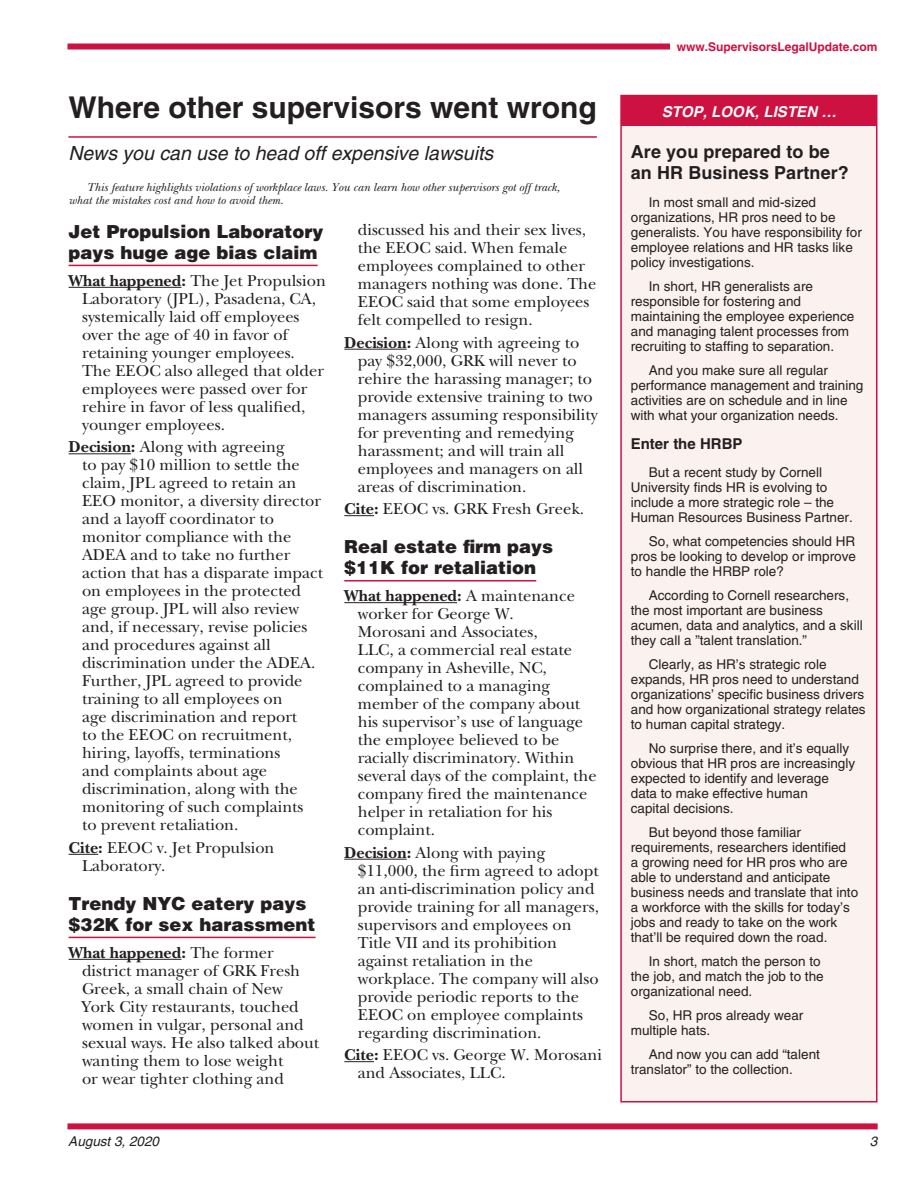
<style>
.page{position:relative;width:918px;height:1188px;background:#fff}
.page>*{position:absolute;margin:0;border:0;box-sizing:border-box;transform-origin:0 0}
.t1{font:700 30px "Helvetica";color:#231f20}
.Kicker_-_inside_SLU{font:italic 19.5px "Helvetica";color:#231f20}
.P__3_Subhead_SLU{font:900 18px/21px "Helvetica";color:#231f20}
.Sidebar_Head_SLU{font:700 18px/21px "Helvetica";letter-spacing:.005em;color:#231f20}
.Copy_bullets_SLU{font:16.5px/18px "New Baskerville";color:#231f20}
.Sidebar_Cap_SLU{font:italic 700 15px "Helvetica";letter-spacing:.005em;color:#fff}
.Sidebar_Subhead_SLU{font:700 15px "Helvetica";color:#231f20}
.Sidebar_copy_SLU{font:13.5px/15px "Helvetica";color:#231f20}
.t2{font:italic 13.5px "Helvetica";color:#231f20}
.t3{font:italic 12px/13.5px "New Baskerville";color:#231f20}
.t4{font:700 12px "Helvetica";color:#cd1141}
.s1{font-weight:700}
</style>
<div class="page">
<div style="left:68px;top:44px;width:810px;height:6px;background:#cd1141"></div>
<div style="left:670px;top:38px;width:208px;height:18px;background:#fff"></div>
<div style="left:621px;top:96px;width:256px;height:1006px;background:#fbf1ef"></div>
<div style="left:620px;top:95px;width:257px;height:1007px;border:2px solid #cd1141"></div>
<div style="left:621px;top:96px;width:256px;height:30px;background:#cd1141"></div>
<div style="left:68px;top:1123px;width:810px;height:6px;background:#cd1141"></div>
<hr style="left:69px;top:265px;width:249px;height:1px;background:#cd1141">
<hr style="left:69px;top:287px;width:112px;height:1px;background:#231f20">
<hr style="left:69px;top:453px;width:62px;height:1px;background:#231f20">
<svg style="left:69px;top:854px;width:29px;height:1px"></svg>
<hr style="left:69px;top:937px;width:247px;height:1px;background:#cd1141">
<hr style="left:69px;top:959px;width:112px;height:1px;background:#231f20">
<hr style="left:344px;top:349px;width:63px;height:1px;background:#231f20">
<hr style="left:344px;top:515px;width:30px;height:1px;background:#231f20">
<hr style="left:344px;top:580px;width:192px;height:2px;background:#cd1141">
<hr style="left:344px;top:602px;width:113px;height:1px;background:#231f20">
<hr style="left:344px;top:859px;width:63px;height:1px;background:#231f20">
<hr style="left:344px;top:1061px;width:30px;height:1px;background:#231f20">
<hr style="left:68px;top:136px;width:529px;height:2px;background:#cd1141">
<p class="t1" style="left:68px;top:89px;width:530px">Where other supervisors went wrong</p>
<p class="Kicker_-_inside_SLU" style="left:68px;top:142px;width:426px">News you can use to head off expensive lawsuits</p>
<p class="t3" style="left:69px;top:180px;width:493px;text-indent:18px">This feature highlights violations of workplace laws. You can learn how other supervisors got off track, what the mistakes cost and how to avoid them.</p>
<p class="P__3_Subhead_SLU" style="left:69px;top:220px;width:257px">Jet Propulsion Laboratory pays huge age bias claim</p>
<p class="Copy_bullets_SLU" style="left:82px;top:271px;width:245px;text-indent:-14px"><span class="s1">What happened:</span> The Jet Propulsion<br>Laboratory (JPL), Pasadena, CA, systemically laid off employees over the age of 40 in favor of retaining younger employees.<br>The EEOC also alleged that older employees were passed over for rehire in favor of less qualified, younger employees.</p>
<p class="Copy_bullets_SLU" style="left:82px;top:438px;width:242px;text-indent:-14px"><span class="s1">Decision:</span> Along with agreeing<br>to pay $10 million to settle the claim, JPL agreed to retain an<br>EEO monitor, a diversity director and a layoff coordinator to monitor compliance with the<br>ADEA and to take no further action that has a disparate impact on employees in the protected age group. JPL will also review and, if necessary, revise policies and procedures against all discrimination under the ADEA.<br>Further, JPL agreed to provide training to all employees on<br>age discrimination and report<br>to the EEOC on recruitment, hiring, layoffs, terminations<br>and complaints about age discrimination, along with the monitoring of such complaints<br>to prevent retaliation.</p>
<p class="Copy_bullets_SLU" style="left:82px;top:838px;width:194px;text-indent:-14px"><span class="s1">Cite:</span> EEOC v. Jet Propulsion<br>Laboratory.</p>
<p class="P__3_Subhead_SLU" style="left:69px;top:892px;width:249px">Trendy NYC eatery pays $32K for sex harassment</p>
<p class="Copy_bullets_SLU" style="left:82px;top:943px;width:238px;text-indent:-14px"><span class="s1">What happened:</span> The former district manager of GRK Fresh<br>Greek, a small chain of New<br>York City restaurants, touched women in vulgar, personal and sexual ways. He also talked about wanting them to lose weight<br>or wear tighter clothing and</p>
<p class="Copy_bullets_SLU" style="left:358px;top:221px;width:240px">discussed his and their sex lives, the EEOC said. When female employees complained to other managers nothing was done. The<br>EEOC said that some employees felt compelled to resign.</p>
<p class="Copy_bullets_SLU" style="left:358px;top:333px;width:241px;text-indent:-14px"><span class="s1">Decision:</span> Along with agreeing to pay $32,000, GRK will never to rehire the harassing manager; to provide extensive training to two managers assuming responsibility for preventing and remedying harassment; and will train all employees and managers on all areas of discrimination.</p>
<p class="Copy_bullets_SLU" style="left:344px;top:500px;width:241px"><span class="s1">Cite:</span> EEOC vs. GRK Fresh Greek.</p>
<p class="P__3_Subhead_SLU" style="left:344px;top:536px;width:210px">Real estate firm pays $11K for retaliation</p>
<p class="Copy_bullets_SLU" style="left:358px;top:587px;width:240px;text-indent:-14px"><span class="s1">What happened:</span> A maintenance worker for George W.<br>Morosani and Associates,<br>LLC, a commercial real estate company in Asheville, NC, complained to a managing member of the company about his supervisor’s use of language the employee believed to be racially discriminatory. Within several days of the complaint, the company fired the maintenance helper in retaliation for his complaint.</p>
<p class="Copy_bullets_SLU" style="left:358px;top:843px;width:243px;text-indent:-14px"><span class="s1">Decision:</span> Along with paying $11,000, the firm agreed to adopt an anti-discrimination policy and provide training for all managers, supervisors and employees on<br>Title VII and its prohibition against retaliation in the workplace. The company will also provide periodic reports to the<br>EEOC on employee complaints regarding discrimination.</p>
<p class="Copy_bullets_SLU" style="left:358px;top:1046px;width:246px;text-indent:-14px"><span class="s1">Cite:</span> EEOC vs. George W. Morosani and Associates, LLC.</p>
<p class="t4" style="left:677px;top:40px;width:202px">www.SupervisorsLegalUpdate.com</p>
<p class="Sidebar_Cap_SLU" style="left:662px;top:102px;width:176px">STOP, LOOK, LISTEN …</p>
<p class="Sidebar_Head_SLU" style="left:631px;top:141px;width:220px">Are you prepared to be an HR Business Partner?</p>
<p class="Sidebar_copy_SLU" style="left:631px;top:195px;width:233px;text-indent:18px">In most small and mid-sized organizations, HR pros need to be generalists. You have responsibility for employee relations and HR tasks like policy investigations.</p>
<p class="Sidebar_copy_SLU" style="left:631px;top:279px;width:225px;text-indent:18px">In short, HR generalists are responsible for fostering and maintaining the employee experience and managing talent processes from recruiting to staffing to separation.</p>
<p class="Sidebar_copy_SLU" style="left:631px;top:363px;width:234px;text-indent:18px">And you make sure all regular performance management and training activities are on schedule and in line with what your organization needs.</p>
<p class="Sidebar_Subhead_SLU" style="left:631px;top:434px;width:113px">Enter the HRBP</p>
<p class="Sidebar_copy_SLU" style="left:631px;top:465px;width:224px;text-indent:18px">But a recent study by Cornell University finds HR is evolving to include a more strategic role – the Human Resources Business Partner.</p>
<p class="Sidebar_copy_SLU" style="left:631px;top:534px;width:227px;text-align:justify;text-indent:18px">So, what competencies should HR pros be looking to develop or improve to handle the HRBP role?</p>
<p class="Sidebar_copy_SLU" style="left:631px;top:588px;width:233px;text-indent:18px">According to Cornell researchers, the most important are business acumen, data and analytics, and a skill they call a ”talent translation.”</p>
<p class="Sidebar_copy_SLU" style="left:631px;top:657px;width:236px;text-indent:18px">Clearly, as HR’s strategic role expands, HR pros need to understand organizations’ specific business drivers and how organizational strategy relates to human capital strategy.</p>
<p class="Sidebar_copy_SLU" style="left:631px;top:741px;width:226px;text-indent:18px">No surprise there, and it’s equally obvious that HR pros are increasingly expected to identify and leverage data to make effective human<br>capital decisions.</p>
<p class="Sidebar_copy_SLU" style="left:631px;top:825px;width:229px;text-indent:18px">But beyond those familiar requirements, researchers identified<br>a growing need for HR pros who are able to understand and anticipate business needs and translate that into a workforce with the skills for today’s jobs and ready to take on the work that’ll be required down the road.</p>
<p class="Sidebar_copy_SLU" style="left:631px;top:954px;width:194px;text-indent:18px">In short, match the person to the job, and match the job to the organizational need.</p>
<p class="Sidebar_copy_SLU" style="left:631px;top:1008px;width:174px;text-indent:18px">So, HR pros already wear multiple hats.</p>
<p class="Sidebar_copy_SLU" style="left:631px;top:1047px;width:191px;text-indent:18px">And now you can add “talent translator” to the collection.</p>
<p class="t2" style="left:68px;top:1133px;width:92px">August 3, 2020</p>
<p class="t2" style="left:870px;top:1133px;width:9px">3</p>
</div>
